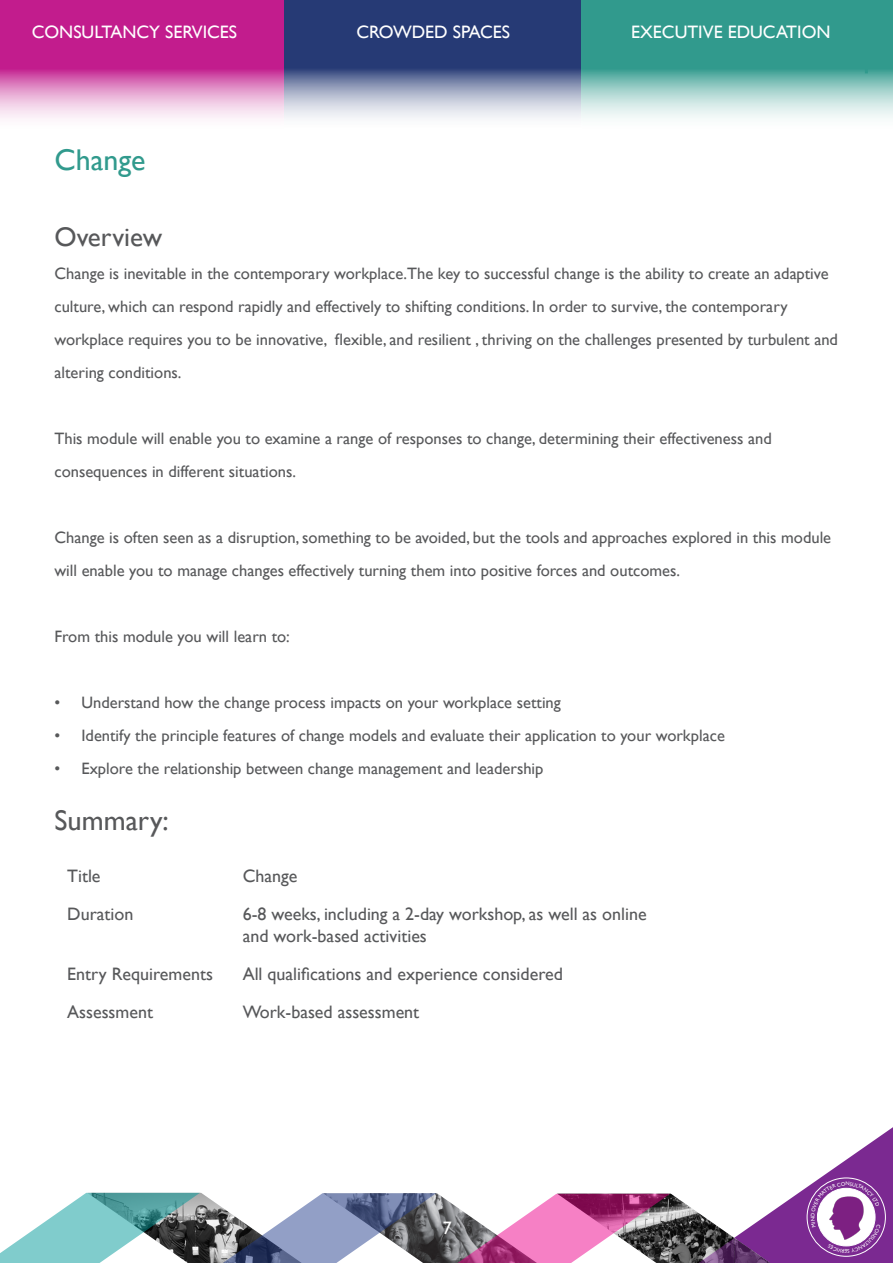
<style>
.page{position:relative;width:893px;height:1263px;background:#fff}
.page>*{position:absolute;margin:0;border:0;box-sizing:border-box;transform-origin:0 0}
.t1{font:30px "Gill Sans";color:#319a8d}
.t2{font:28.5px "Gill Sans";color:#57585a}
.t3{font:27px "Gill Sans";color:#57585a}
.t4{font:18px/21.6px "Gill Sans";color:#57585a}
.t5{font:18px "Gill Sans";color:#fff}
.t6{font:16.5px/33px "Gill Sans";color:#57585a}
</style>
<div class="page">
<svg style="left:284px;top:0;width:297px;height:118px;background:#5a6996"></svg>
<svg style="left:0;top:0;width:284px;height:119px;background:#d053a8"></svg>
<svg style="left:581px;top:0;width:312px;height:118px;background:#62b2a8"></svg>
<hr style="left:865px;top:29px;width:3px;height:44px;background:#319a8d">
<svg style="left:0;top:1127px;width:893px;height:136px"></svg>
<p class="t5" style="left:32px;top:21px;width:207px">CONSULTANCY SERVICES</p>
<p class="t5" style="left:356px;top:21px;width:155px">CROWDED SPACES</p>
<p class="t5" style="left:631px;top:21px;width:201px">EXECUTIVE EDUCATION</p>
<p class="t1" style="left:54px;top:142px;width:93px">Change</p>
<p class="t3" style="left:54px;top:221px;width:109px">Overview</p>
<p class="t6" style="left:54px;top:257px;width:785px">Change is inevitable in the contemporary workplace.The key to successful change is the ability to create an adaptive culture, which can respond rapidly and effectively to shifting conditions. In order to survive, the contemporary workplace requires you to be innovative, flexible, and resilient , thriving on the challenges presented by turbulent and altering conditions.</p>
<p class="t6" style="left:54px;top:422px;width:719px">This module will enable you to examine a range of responses to change, determining their effectiveness and consequences in different situations.</p>
<p class="t6" style="left:54px;top:521px;width:778px">Change is often seen as a disruption, something to be avoided, but the tools and approaches explored in this module will enable you to manage changes effectively turning them into positive forces and outcomes.</p>
<p class="t6" style="left:54px;top:620px;width:237px">From this module you will learn to:</p>
<p class="t6" style="left:54px;top:686px;width:508px">• Understand how the change process impacts on your workplace setting</p>
<p class="t6" style="left:54px;top:719px;width:672px">• Identify the principle features of change models and evaluate their application to your workplace</p>
<p class="t6" style="left:54px;top:752px;width:490px">• Explore the relationship between change management and leadership</p>
<p class="t2" style="left:54px;top:803px;width:116px">Summary:</p>
<p class="t4" style="left:67px;top:865px;width:35px">Title</p>
<p class="t4" style="left:243px;top:865px;width:56px">Change</p>
<p class="t4" style="left:67px;top:903px;width:68px">Duration</p>
<p class="t4" style="left:243px;top:903px;width:405px">6-8 weeks, including a 2-day workshop, as well as online and work-based activities</p>
<p class="t4" style="left:67px;top:963px;width:147px">Entry Requirements</p>
<p class="t4" style="left:243px;top:963px;width:322px">All qualifications and experience considered</p>
<p class="t4" style="left:67px;top:1001px;width:87px">Assessment</p>
<p class="t4" style="left:243px;top:1001px;width:178px">Work-based assessment</p>
<p class="t5" style="left:443px;top:1218px;width:10px">7</p>
</div>
